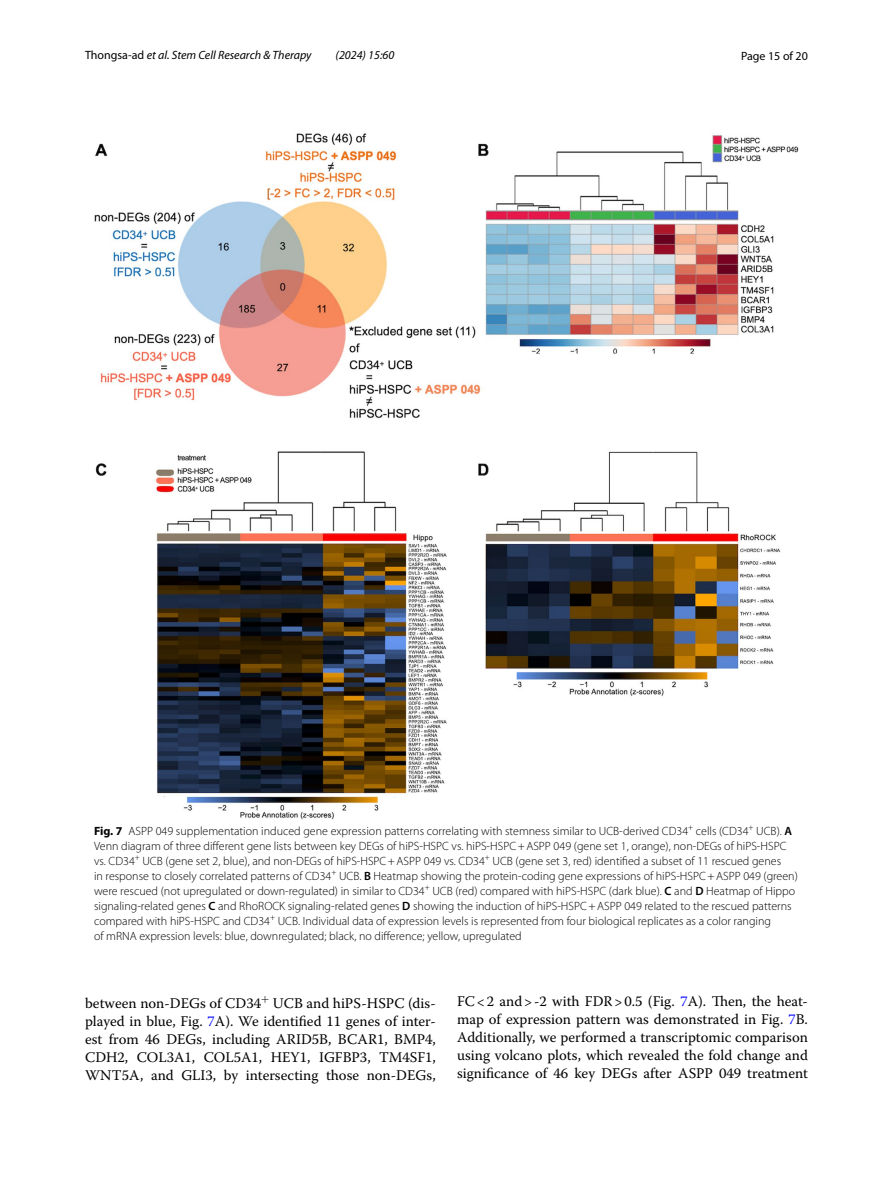
<style>
.page{position:relative;width:893px;height:1187px;background:#fff}
.page>*{position:absolute;margin:0;border:0;box-sizing:border-box;transform-origin:0 0}
.t1{font:14.7px/18px "Warnock Pro";color:#000;text-align:justify}
.t2{font:300 12px/15px "Myriad Pro";color:#000}
.t3{font:italic 12px "Myriad Pro";color:#000}
.t4{font:12px "Myriad Pro";color:#000}
.s1{font-style:normal}
.s2{font-weight:700}
.s3{font-weight:600}
.s4{color:#00f}
</style>
<div class="page">
<img style="left:94px;top:133px;width:705px;height:686px">
<p class="t3" style="left:85px;top:48px;width:228px"><span class="s1">Thongsa‑ad</span> et al. Stem Cell Research &amp; Therapy</p>
<p class="t3" style="left:336px;top:48px;width:60px">(2024) 15:60</p>
<p class="t4" style="left:741px;top:48px;width:68px">Page 15 of 20</p>
<p class="t2" style="left:94px;top:823px;width:705px"><span class="s2">Fig. 7</span> ASPP 049 supplementation induced gene expression patterns correlating with stemness similar to UCB-derived CD34<sup>+</sup> cells (CD34<sup>+</sup> UCB). <span class="s3">A </span>Venn diagram of three different gene lists between key DEGs of hiPS-HSPC vs. hiPS-HSPC+ASPP 049 (gene set 1, orange), non-DEGs of hiPS-HSPC vs. CD34<sup>+</sup> UCB (gene set 2, blue), and non-DEGs of hiPS-HSPC+ASPP 049 vs. CD34<sup>+</sup> UCB (gene set 3, red) identified a subset of 11 rescued genes<br>in response to closely correlated patterns of -CD34<sup>+</sup> UCB. <span class="s3">B</span> Heatmap showing the protein-coding gene expressions of hiPS-HSPC+ASPP 049 (green) were rescued (not upregulated or down-regulated) in similar to -CD34<sup>+</sup> UCB (red) compared with hiPS-HSPC (dark blue). <span class="s3">C</span> and <span class="s3">D</span> Heatmap of Hippo signaling-related genes <span class="s3">C</span> and RhoROCK signaling-related genes <span class="s3">D</span> showing the induction of hiPS-HSPC+ASPP 049 related to the rescued patterns compared with hiPS-HSPC and -CD34<sup>+</sup> UCB. Individual data of expression levels is represented from four biological replicates as a color ranging<br>of mRNA expression levels: blue, downregulated; black, no difference; yellow, upregulated</p>
<p class="t1" style="left:85px;top:993px;width:352px">between non-DEGs of CD34<sup>+</sup> UCB and hiPS-HSPC (dis&shy;played in blue, Fig. <span class="s4">7</span>A). We identified 11 genes of inter&shy;est from 46 DEGs, including ARID5B, BCAR1, BMP4, CDH2, COL3A1, COL5A1, HEY1, IGFBP3, TM4SF1, WNT5A, and GLI3, by intersecting those non-DEGs,</p>
<p class="t1" style="left:457px;top:991px;width:352px">FC&lt;2 and&gt;-2 with FDR&gt;0.5 (Fig. <span class="s4">7</span>A). Then, the heat&shy;map of expression pattern was demonstrated in Fig. <span class="s4">7</span>B.<br>Additionally, we performed a transcriptomic comparison using volcano plots, which revealed the fold change and significance of 46 key DEGs after ASPP 049 treatment</p>
</div>
